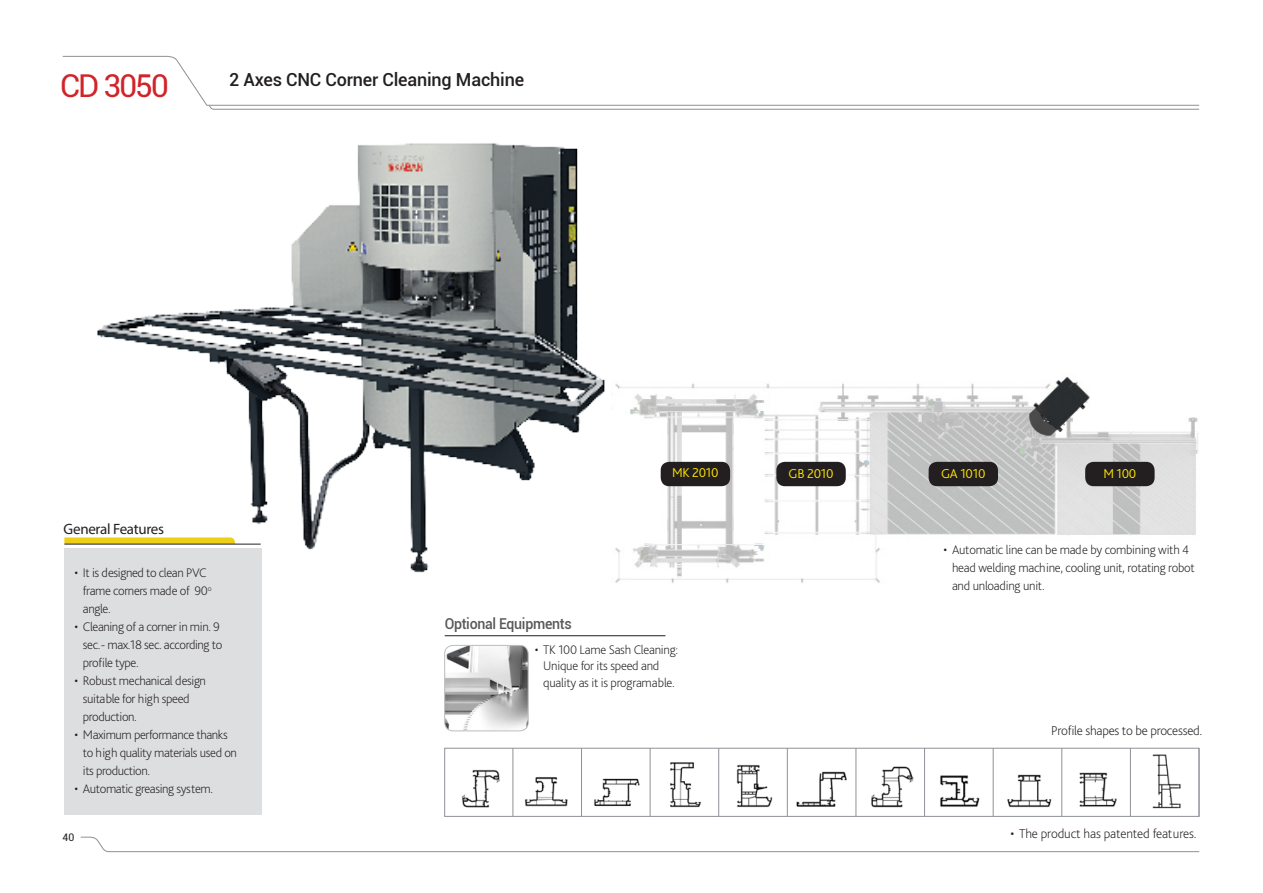
<style>
.page{position:relative;width:1263px;height:893px;background:#fff}
.page>*{position:absolute;margin:0;border:0;box-sizing:border-box;transform-origin:0 0}
.t1{font:31.5px "Roboto";letter-spacing:-.06em;color:#d1232a}
.t2{font:500 18px "Roboto";letter-spacing:-.01em;color:#231f20}
.t3{font:500 15px "Roboto";letter-spacing:-.02em;color:#57585a;scale:.94 1}
.t4{font:15px "Myriad Pro";letter-spacing:-.02em;color:#231f20}
.t5{font:200 13.5px "Bliss Pro";letter-spacing:-.02em;color:#231f20}
.t6{font:300 13.5px "Bliss Pro";letter-spacing:-.02em;color:#ffe601}
.t7{font:200 13.05px/18px "Bliss Pro";letter-spacing:-.03em;color:#231f20}
.t8{font:10.5px "Roboto";color:#231f20}
</style>
<div class="page">
<svg style="left:209px;top:106px;width:991px;height:4px"></svg>
<svg style="left:62px;top:56px;width:1138px;height:50px"></svg>
<svg style="left:80px;top:836px;width:1120px;height:16px"></svg>
<div style="left:64px;top:549px;width:197px;height:266px;background:#dddee0"></div>
<img style="left:461px;top:769px;width:39px;height:39px">
<div style="left:444px;top:748px;width:755px;height:68px;border:1px solid #8e9297"></div>
<hr style="left:581px;top:748px;width:1px;height:68px;background:#8e9297">
<hr style="left:513px;top:748px;width:1px;height:68px;background:#8e9297">
<hr style="left:856px;top:748px;width:1px;height:68px;background:#8e9297">
<hr style="left:718px;top:748px;width:1px;height:68px;background:#8e9297">
<hr style="left:1061px;top:748px;width:1px;height:68px;background:#8e9297">
<hr style="left:1199px;top:748px;width:1px;height:68px;background:#8e9297">
<hr style="left:924px;top:748px;width:1px;height:68px;background:#8e9297">
<hr style="left:787px;top:748px;width:1px;height:68px;background:#8e9297">
<hr style="left:1130px;top:748px;width:1px;height:68px;background:#8e9297">
<hr style="left:650px;top:748px;width:1px;height:68px;background:#8e9297">
<hr style="left:993px;top:748px;width:1px;height:68px;background:#8e9297">
<img style="left:524px;top:777px;width:44px;height:30px">
<img style="left:594px;top:778px;width:46px;height:29px">
<img style="left:670px;top:762px;width:31px;height:46px">
<img style="left:736px;top:765px;width:37px;height:43px">
<img style="left:796px;top:771px;width:51px;height:36px">
<img style="left:871px;top:766px;width:43px;height:42px">
<img style="left:940px;top:775px;width:40px;height:32px">
<img style="left:1007px;top:774px;width:45px;height:34px">
<img style="left:1152px;top:754px;width:29px;height:55px">
<img style="left:1079px;top:772px;width:38px;height:35px">
<img style="left:445px;top:645px;width:83px;height:86px">
<div style="left:444px;top:645px;width:84px;height:86px;border:1px solid #bcbdc0;border-radius:9px"></div>
<hr style="left:445px;top:635px;width:220px;height:1px;background:#231f20">
<img style="left:620px;top:376px;width:578px;height:207px">
<div style="left:661px;top:462px;width:69px;height:24px;background:#231f20;border-radius:9px"></div>
<div style="left:776px;top:462px;width:70px;height:24px;background:#231f20;border-radius:9px"></div>
<div style="left:928px;top:462px;width:70px;height:24px;background:#231f20;border-radius:9px"></div>
<div style="left:1085px;top:462px;width:69px;height:24px;background:#231f20;border-radius:9px"></div>
<img style="left:76px;top:143px;width:544px;height:442px">
<svg style="left:64px;top:537px;width:172px;height:7px"></svg>
<hr style="left:64px;top:544px;width:197px;height:1px;background:#231f20">
<h1 class="t1" style="left:60px;top:64px;width:110px">CD 3050</h1>
<h2 class="t2" style="left:229px;top:67px;width:297px">2 Axes CNC Corner Cleaning Machine</h2>
<p class="t4" style="left:64px;top:520px;width:102px">General Features</p>
<p class="t6" style="left:672px;top:464px;width:48px">MK 2010</p>
<p class="t6" style="left:788px;top:465px;width:46px">GB 2010</p>
<p class="t6" style="left:941px;top:465px;width:46px">GA 1010</p>
<p class="t6" style="left:1103px;top:465px;width:35px">M 100</p>
<p class="t7" style="left:83px;top:563px;width:130px;text-indent:-9px">• It is designed to clean PVC frame corners made of 90<sup>o </sup>angle.</p>
<p class="t7" style="left:83px;top:617px;width:141px;text-indent:-9px">• Cleaning of a corner in min. 9 sec.- max.18 sec. according to profile type.</p>
<p class="t7" style="left:83px;top:671px;width:125px;text-indent:-9px">• Robust mechanical design suitable for high speed production.</p>
<p class="t7" style="left:83px;top:725px;width:156px;text-indent:-9px">• Maximum performance thanks to high quality materials used on its production.</p>
<p class="t7" style="left:74px;top:779px;width:140px">• Automatic greasing system.</p>
<p class="t8" style="left:63px;top:829px;width:13px">40</p>
<p class="t3" style="left:445px;top:613px;width:137px">Optional Equipments</p>
<p class="t7" style="left:543px;top:641px;width:136px;line-height:16.5px;text-indent:-9px">• TK 100 Lame Sash Cleaning:<br>Unique for its speed and quality as it is programable.</p>
<p class="t7" style="left:952px;top:540px;width:244px;text-indent:-9px">• Automatic line can be made by combining with 4 head welding machine, cooling unit, rotating robot and unloading unit.</p>
<p class="t5" style="left:1051px;top:722px;width:153px">Profile shapes to be processed.</p>
<p class="t5" style="left:1010px;top:825px;width:188px">• The product has patented features.</p>
</div>
